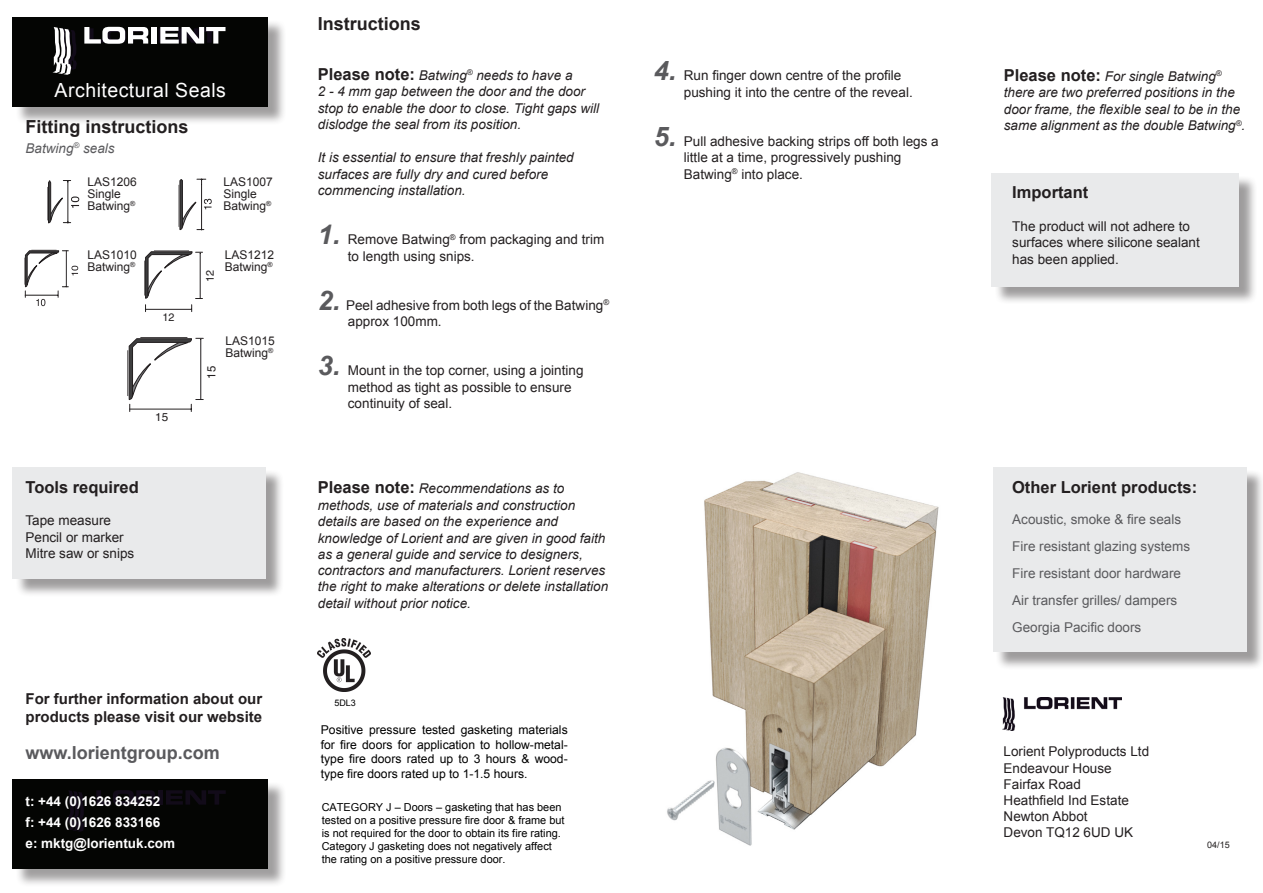
<style>
.page{position:relative;width:1263px;height:893px;background:#fff}
.page>*{position:absolute;margin:0;border:0;box-sizing:border-box;transform-origin:0 0}
.t1{font:19.5px "Arial";letter-spacing:.025em;color:#fff}
.t2{font:700 18px "Arial";color:#231f20}
.t3{font:700 18px "Arial";color:#5a5a5d}
.t4{font:700 16.5px "Arial";color:#231f20}
.t5{font:700 15px/18px "Arial";color:#231f20}
.t6{font:italic 13.5px/16.2px "Arial";color:#231f20}
.t7{font:13.5px/16.5px "Arial";color:#231f20}
.t8{font:13.5px "Arial";color:#5a5a5d}
.t9{font:700 13.5px "Arial";color:#fff}
.t10{font:italic 13.5px "Arial";color:#5a5a5d}
.t11{font:12.15px/14.5px "Arial";color:#000;text-align:justify}
.t12{font:12px "Arial";color:#231f20}
.t13{font:11.7px "Helvetica";color:#231f20}
.t14{font:11.4px "Helvetica";color:#231f20}
.t15{font:10.95px/13.2px "Arial";color:#000}
.t16{font:10.95px "Helvetica";color:#231f20}
.t17{font:9px "Arial";color:#231f20}
.t18{font:9px "Arial";color:#000}
.s1{font-weight:700;font-style:normal;font-size:16.5px}
.s2{font-weight:700;font-style:italic;font-size:27px;color:#5a5a5d}
</style>
<div class="page">
<div style="left:15px;top:781px;width:272px;height:106px;background:#231f20;opacity:.43"></div>
<div style="left:12px;top:779px;width:256px;height:89px;background:#040503"></div>
<svg style="left:96px;top:790px;width:59px;height:15px"></svg>
<div style="left:158px;top:790px;width:5px;height:15px;background:#120b19"></div>
<svg style="left:166px;top:790px;width:60px;height:15px"></svg>
<svg style="left:68px;top:790px;width:16px;height:42px"></svg>
<div style="left:995px;top:469px;width:268px;height:201px;background:#231f20;opacity:.44"></div>
<div style="left:993px;top:467px;width:253px;height:185px;background:#e9eaeb"></div>
<div style="left:994px;top:175px;width:263px;height:130px;background:#231f20;opacity:.44"></div>
<div style="left:992px;top:173px;width:247px;height:113px;background:#e9eaeb"></div>
<div style="left:15px;top:469px;width:269px;height:128px;background:#231f20;opacity:.44"></div>
<div style="left:12px;top:467px;width:253px;height:111px;background:#e9eaeb"></div>
<div style="left:15px;top:19px;width:272px;height:106px;background:#231f20;opacity:.43"></div>
<div style="left:12px;top:17px;width:256px;height:89px;background:#040503"></div>
<hr style="left:151px;top:28px;width:4px;height:15px;background:#fff">
<img style="left:1003px;top:698px;width:118px;height:33px">
<svg style="left:84px;top:27px;width:64px;height:17px"></svg>
<div style="left:152px;top:27px;width:5px;height:17px;background:#fff"></div>
<svg style="left:159px;top:27px;width:66px;height:17px"></svg>
<svg style="left:52px;top:27px;width:25px;height:48px"></svg>
<hr style="left:47px;top:187px;width:1px;height:33px;background:#231f20">
<svg style="left:48px;top:180px;width:31px;height:44px"></svg>
<svg style="left:179px;top:179px;width:33px;height:51px"></svg>
<svg style="left:24px;top:250px;width:54px;height:56px"></svg>
<hr style="left:145px;top:309px;width:47px;height:1px;background:#231f20">
<hr style="left:144px;top:261px;width:1px;height:35px;background:#231f20">
<hr style="left:154px;top:250px;width:35px;height:1px;background:#231f20">
<svg style="left:145px;top:251px;width:58px;height:48px"></svg>
<hr style="left:127px;top:350px;width:1px;height:46px;background:#231f20">
<hr style="left:140px;top:337px;width:47px;height:1px;background:#231f20">
<svg style="left:129px;top:338px;width:74px;height:73px"></svg>
<img style="left:667px;top:472px;width:272px;height:374px">
<img style="left:318px;top:639px;width:53px;height:53px">
<p class="t1" style="left:55px;top:77px;width:173px">Architectural Seals</p>
<p class="t2" style="left:26px;top:115px;width:165px">Fitting instructions</p>
<p class="t10" style="left:26px;top:139px;width:91px">Batwing<sup>®</sup> seals</p>
<p class="t12" style="left:87px;top:174px;width:51px">LAS1206</p>
<p class="t12" style="left:87px;top:186px;width:35px">Single</p>
<p class="t12" style="left:87px;top:198px;width:49px">Batwing<sup>®</sup></p>
<p class="t12" style="left:87px;top:247px;width:51px">LAS1010</p>
<p class="t12" style="left:87px;top:259px;width:49px">Batwing<sup>®</sup></p>
<p class="t16" style="left:162px;top:311px;width:14px">12</p>
<p class="t14" style="left:155px;top:410px;width:15px">15</p>
<p class="t4" style="left:26px;top:476px;width:115px">Tools required</p>
<p class="t7" style="left:26px;top:512px;width:87px">Tape measure</p>
<p class="t7" style="left:26px;top:529px;width:100px">Pencil or marker</p>
<p class="t7" style="left:26px;top:545px;width:110px">Mitre saw or snips</p>
<p class="t12" style="left:223px;top:174px;width:51px">LAS1007</p>
<p class="t12" style="left:223px;top:186px;width:35px">Single</p>
<p class="t12" style="left:223px;top:198px;width:49px">Batwing<sup>®</sup></p>
<p class="t16" style="left:204px;top:282px;width:14px;rotate:-90deg">12</p>
<p class="t12" style="left:225px;top:247px;width:51px">LAS1212</p>
<p class="t12" style="left:225px;top:259px;width:49px">Batwing<sup>®</sup></p>
<p class="t13" style="left:204px;top:379px;width:14px;rotate:-90deg">15</p>
<p class="t12" style="left:226px;top:333px;width:51px">LAS1015</p>
<p class="t12" style="left:226px;top:345px;width:49px">Batwing<sup>®</sup></p>
<p class="t2" style="left:318px;top:12px;width:105px">Instructions</p>
<p class="t6" style="left:318px;top:67px;width:256px"><span class="s1">Please note:</span> Batwing<sup>®</sup> needs to have a</p>
<p class="t6" style="left:318px;top:84px;width:283px">2 - 4 mm gap between the door and the door stop to enable the door to close. Tight gaps will dislodge the seal from its position.</p>
<p class="t6" style="left:318px;top:150px;width:257px">It is essential to ensure that freshly painted surfaces are fully dry and cured before commencing installation.</p>
<p class="t7" style="left:348px;top:231px;width:258px;text-indent:-30px"><span class="s2">1.</span> Remove Batwing<sup>®</sup> from packaging and trim to length using snips.</p>
<p class="t7" style="left:318px;top:297px;width:293px"><span class="s2">2.</span> Peel adhesive from both legs of the Batwing<sup>®</sup></p>
<p class="t7" style="left:348px;top:313px;width:95px">approx 100mm.</p>
<p class="t7" style="left:348px;top:362px;width:237px;text-indent:-30px"><span class="s2">3.</span> Mount in the top corner, using a jointing method as tight as possible to ensure</p>
<p class="t7" style="left:348px;top:395px;width:106px">continuity of seal.</p>
<p class="t6" style="left:318px;top:479px;width:259px;line-height:17.5px"><span class="s1">Please note:</span> Recommendations as to methods, use of materials and construction</p>
<p class="t6" style="left:318px;top:514px;width:292px">details are based on the experience and knowledge of Lorient and are given in good faith as a general guide and service to designers, contractors and manufacturers. Lorient reserves the right to make alterations or delete installation detail without prior notice.</p>
<p class="t7" style="left:654px;top:68px;width:249px"><span class="s2">4.</span> Run finger down centre of the profile</p>
<p class="t7" style="left:684px;top:84px;width:230px">pushing it into the centre of the reveal.</p>
<p class="t7" style="left:684px;top:133px;width:256px;text-indent:-30px"><span class="s2">5.</span> Pull adhesive backing strips off both legs a little at a time, progressively pushing<br>Batwing<sup>®</sup> into place.</p>
<p class="t6" style="left:1004px;top:68px;width:219px"><span class="s1">Please note:</span> For single Batwing<sup>®</sup></p>
<p class="t6" style="left:1004px;top:85px;width:233px">there are two preferred positions in the</p>
<p class="t6" style="left:1004px;top:101px;width:238px">door frame, the flexible seal to be in the</p>
<p class="t6" style="left:1004px;top:118px;width:243px">same alignment as the double Batwing<sup>®</sup>.</p>
<p class="t4" style="left:1012px;top:181px;width:78px">Important</p>
<p class="t7" style="left:1012px;top:218px;width:189px">The product will not adhere to surfaces where silicone sealant has been applied.</p>
<p class="t4" style="left:1012px;top:476px;width:187px">Other Lorient products:</p>
<p class="t8" style="left:1012px;top:511px;width:170px">Acoustic, smoke &amp; fire seals</p>
<p class="t8" style="left:1012px;top:538px;width:179px">Fire resistant glazing systems</p>
<p class="t8" style="left:1012px;top:565px;width:170px">Fire resistant door hardware</p>
<p class="t8" style="left:1012px;top:592px;width:167px">Air transfer grilles/ dampers</p>
<p class="t8" style="left:1012px;top:619px;width:131px">Georgia Pacific doors</p>
<p class="t5" style="left:26px;top:690px;width:238px">For further information about our products please visit our website</p>
<p class="t3" style="left:26px;top:740px;width:196px">www.lorientgroup.com</p>
<p class="t7" style="left:1003px;top:743px;width:147px">Lorient Polyproducts Ltd</p>
<p class="t7" style="left:1003px;top:760px;width:110px">Endeavour House</p>
<p class="t7" style="left:1003px;top:776px;width:79px">Fairfax Road</p>
<p class="t7" style="left:1003px;top:792px;width:127px">Heathfield Ind Estate</p>
<p class="t7" style="left:1003px;top:808px;width:86px">Newton Abbot</p>
<p class="t7" style="left:1003px;top:824px;width:131px">Devon TQ12 6UD UK</p>
<p class="t18" style="left:334px;top:697px;width:23px">5DL3</p>
<p class="t11" style="left:321px;top:723px;width:248px">Positive pressure tested gasketing materials for fire doors for application to hollow-metal&shy;type fire doors rated up to 3 hours &amp; wood&shy;type fire doors rated up to 1-1.5 hours.</p>
<p class="t15" style="left:322px;top:800px;width:244px">CATEGORY J – Doors – gasketing that has been tested on a positive pressure fire door &amp; frame but is not required for the door to obtain its fire rating.<br>Category J gasketing does not negatively affect the rating on a positive pressure door.</p>
<p class="t9" style="left:26px;top:792px;width:136px">t: +44 (0)1626 834252</p>
<p class="t9" style="left:26px;top:813px;width:136px">f: +44 (0)1626 833166</p>
<p class="t9" style="left:26px;top:834px;width:151px">e: mktg@lorientuk.com</p>
<p class="t17" style="left:1207px;top:839px;width:24px">04/15</p>
</div>
